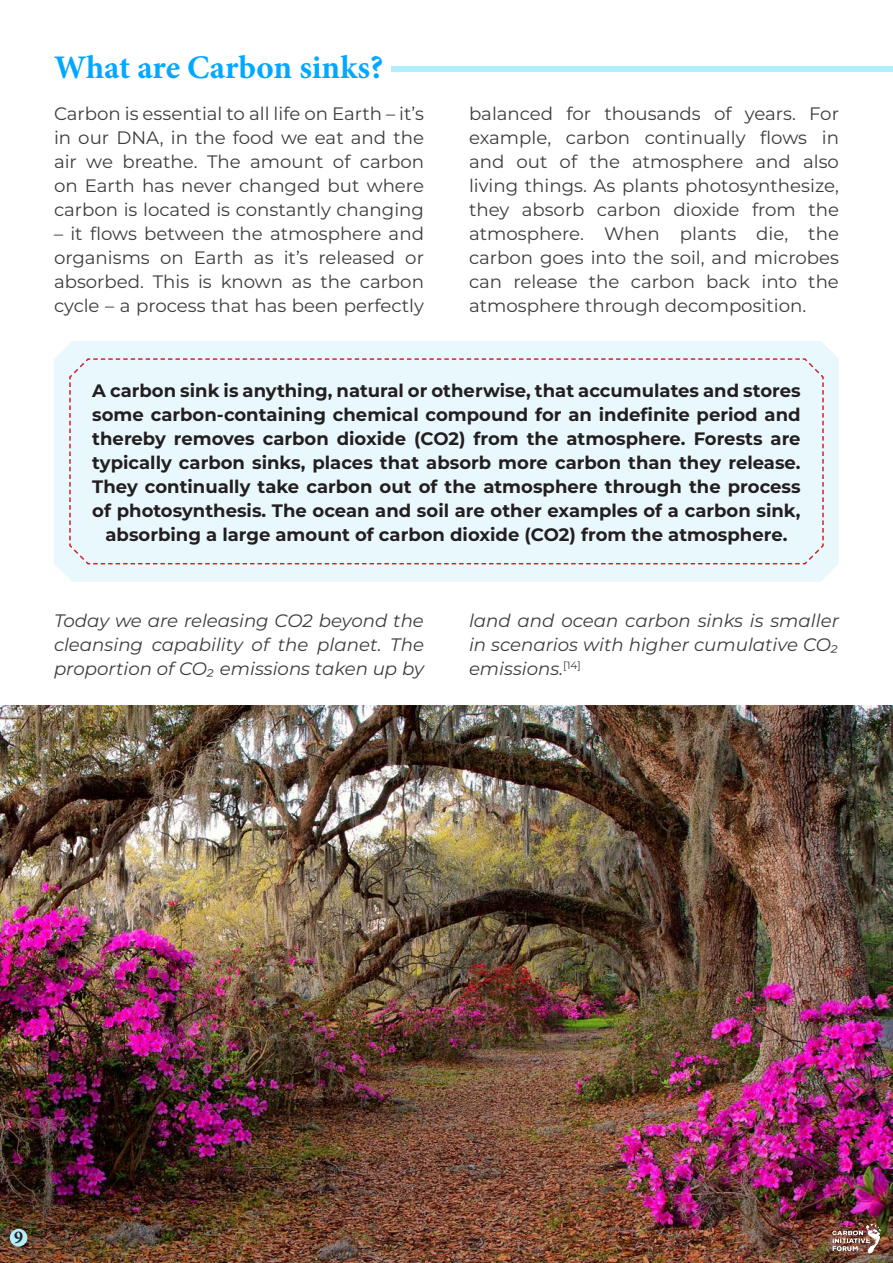
<style>
.page{position:relative;width:893px;height:1263px;background:#fff}
.page>*{position:absolute;margin:0;border:0;box-sizing:border-box;transform-origin:0 0}
.t1{font:700 33px "Minion Pro";color:#00a9ff}
.t2{font:18px/24px "Montserrat";color:#3e3e3f;text-align:justify}
.t3{font:700 18px/24px "Montserrat";color:#231f20;text-align:center}
.t4{font:italic 18px/24px "Montserrat";color:#3e3e3f;text-align:justify}
.t5{font:700 18px "Minion Pro";color:#231f20}
</style>
<div class="page">
<div style="left:391px;top:67px;width:502px;height:5px;background:#b1effe"></div>
<div style="left:54px;top:341px;width:785px;height:241px;background:#e9f8fd"></div>
<div style="left:68px;top:358px;width:756px;height:207px;background:#e9f8fd"></div>
<img style="left:0;top:705px;width:893px;height:558px">
<div style="left:10px;top:1229px;width:17px;height:17px;background:#b1effe;border-radius:50%"></div>
<p class="t1" style="left:54px;top:44px;width:331px">What are Carbon sinks?</p>
<p class="t2" style="left:54px;top:101px;width:371px">Carbon is essential to all life on Earth – it’s in our DNA, in the food we eat and the air we breathe. The amount of carbon on Earth has never changed but where carbon is located is constantly changing</p>
<p class="t2" style="left:54px;top:221px;width:372px">– it flows between the atmosphere and organisms on Earth as it’s released or absorbed. This is known as the carbon cycle – a process that has been perfectly</p>
<p class="t2" style="left:469px;top:101px;width:371px">balanced for thousands of years. For example, carbon continually flows in and out of the atmosphere and also living things. As plants photosynthesize, they absorb carbon dioxide from the atmosphere. When plants die, the carbon goes into the soil, and microbes can release the carbon back into the atmosphere through decomposition.</p>
<p class="t3" style="left:92px;top:378px;width:710px">A carbon sink is anything, natural or otherwise, that accumulates and stores some carbon-containing chemical compound for an indefinite period and thereby removes carbon dioxide (CO2) from the atmosphere. Forests are typically carbon sinks, places that absorb more carbon than they release.<br>They continually take carbon out of the atmosphere through the process of photosynthesis. The ocean and soil are other examples of a carbon sink, absorbing a large amount of carbon dioxide (CO2) from the atmosphere.</p>
<p class="t4" style="left:54px;top:608px;width:371px">Today we are releasing CO2 beyond the cleansing capability of the planet. The proportion of CO₂ emissions taken up by</p>
<p class="t4" style="left:469px;top:608px;width:371px">land and ocean carbon sinks is smaller in scenarios with higher cumulative CO₂ emissions.<sup>[14]</sup></p>
<p class="t5" style="left:14px;top:1224px;width:10px">9</p>
</div>
